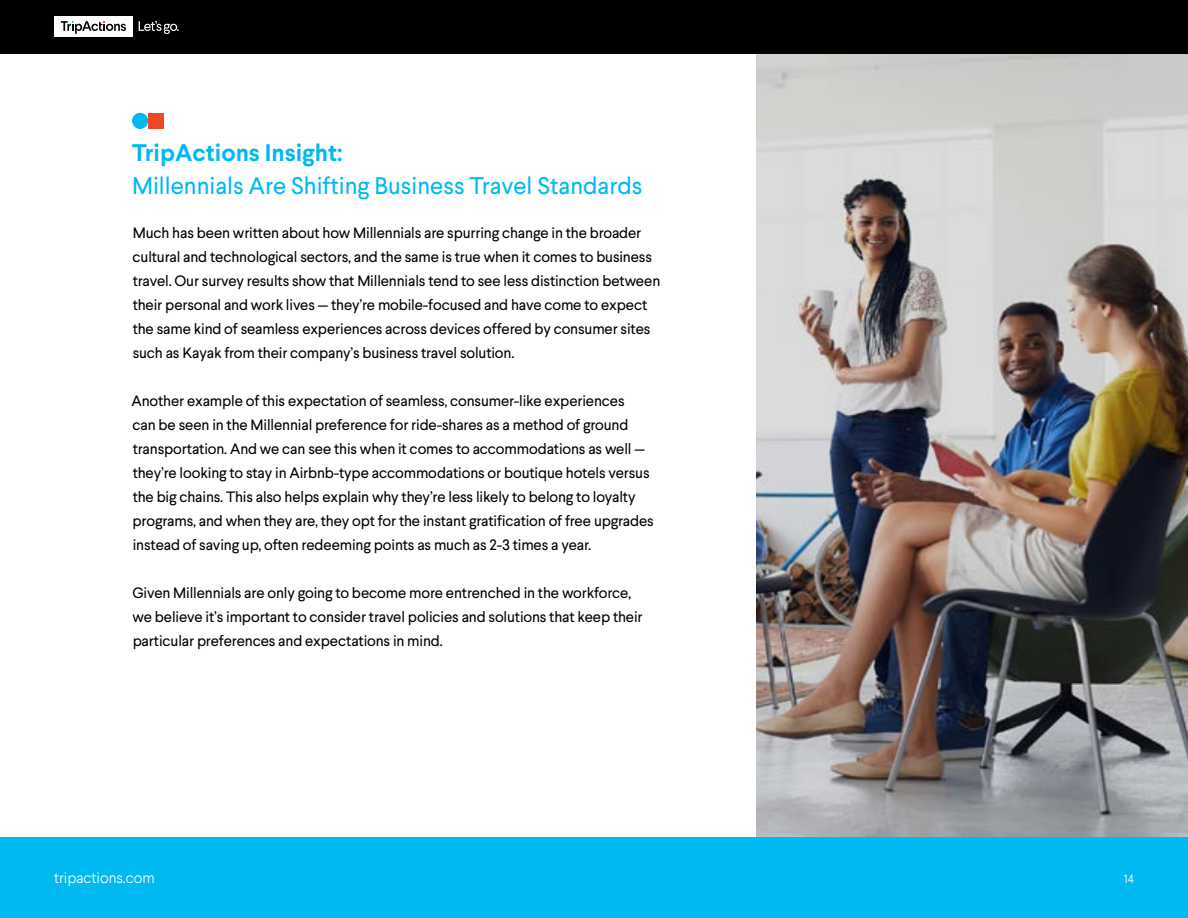
<style>
.page{position:relative;width:1188px;height:918px;background:#fff}
.page>*{position:absolute;margin:0;border:0;box-sizing:border-box;transform-origin:0 0}
.t1{font:24px "Larsseit";color:#00b9f1}
.t2{font:700 24px "Larsseit";color:#00b9f1}
.t3{font:15px/24px "Larsseit";letter-spacing:-.01em;color:#000}
.t4{font:300 15px "Larsseit";color:#fff}
.t5{font:300 12px "Larsseit";color:#fff}
</style>
<div class="page">
<div style="left:0;top:837px;width:1188px;height:81px;background:#00b9f1"></div>
<img style="left:757px;top:54px;width:431px;height:783px">
<div style="left:0;top:0;width:1188px;height:54px;background:#000"></div>
<div style="left:54px;top:16px;width:79px;height:22px;background:#fff"></div>
<svg style="left:139px;top:21px;width:40px;height:13px"></svg>
<svg style="left:61px;top:21px;width:65px;height:13px"></svg>
<div style="left:148px;top:113px;width:15px;height:16px;background:#ef4923"></div>
<div style="left:132px;top:113px;width:16px;height:16px;background:#00b9f1;border-radius:50%"></div>
<h1 class="t2" style="left:132px;top:137px;width:212px">TripActions Insight:</h1>
<h1 class="t1" style="left:132px;top:170px;width:512px">Millennials Are Shifting Business Travel Standards</h1>
<p class="t3" style="left:133px;top:220px;width:529px">Much has been written about how Millennials are spurring change in the broader cultural and technological sectors, and the same is true when it comes to business travel. Our survey results show that Millennials tend to see less distinction between their personal and work lives — they’re mobile-focused and have come to expect the same kind of seamless experiences across devices offered by consumer sites such as Kayak from their company’s business travel solution.</p>
<p class="t3" style="left:131px;top:388px;width:524px">Another example of this expectation of seamless, consumer-like experiences<br>can be seen in the Millennial preference for ride-shares as a method of ground transportation. And we can see this when it comes to accommodations as well — they’re looking to stay in Airbnb-type accommodations or boutique hotels versus the big chains. This also helps explain why they’re less likely to belong to loyalty programs, and when they are, they opt for the instant gratification of free upgrades instead of saving up, often redeeming points as much as 2-3 times a year.</p>
<p class="t3" style="left:132px;top:580px;width:512px">Given Millennials are only going to become more entrenched in the workforce, we believe it’s important to consider travel policies and solutions that keep their particular preferences and expectations in mind.</p>
<p class="t4" style="left:54px;top:869px;width:102px">tripactions.com</p>
<p class="t5" style="left:1124px;top:871px;width:12px">14</p>
</div>
